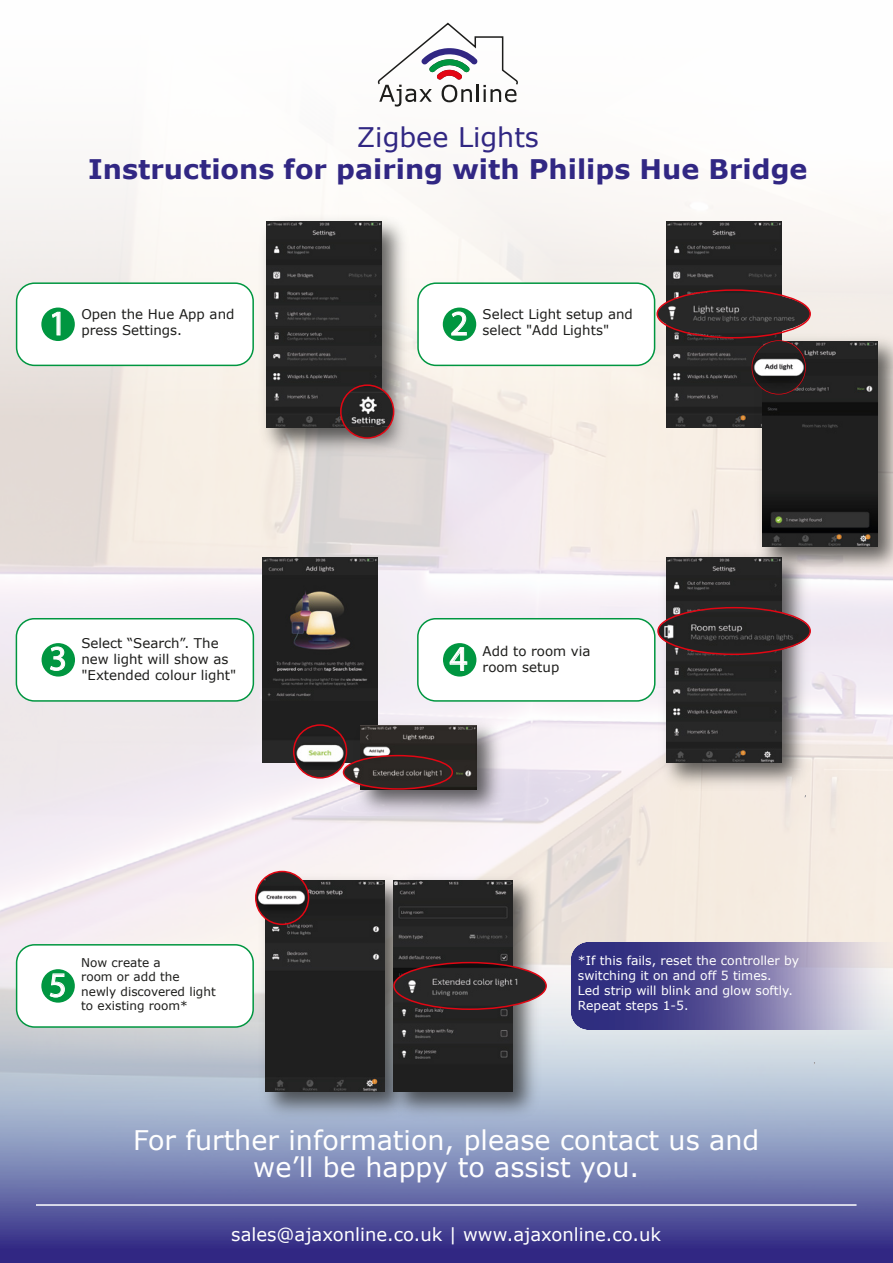
<style>
.page{position:relative;width:893px;height:1263px;background:#fff}
.page>*{position:absolute;margin:0;border:0;box-sizing:border-box;transform-origin:0 0}
.t1{font:34.95px "Myriad Pro";color:#fff}
.t2{font:27px/27px "Verdana";color:#fff;text-align:center}
.t3{font:700 27px "Verdana";color:#312783}
.t4{font:27px "Verdana";color:#312783}
.t5{font:18px "Verdana";color:#fff}
.t6{font:13.35px/16px "Verdana";color:#1d1d1b}
.t7{font:12.45px/14.9px "Verdana";color:#fff}
.t8{font:12px/14.4px "Verdana";color:#1d1d1b}
</style>
<div class="page">
<img style="left:0;top:417px;width:893px;height:533px">
<svg style="left:0;top:950px;width:893px;height:313px;background:#838ab7"></svg>
<div style="left:0;top:0;width:893px;height:417px;background:linear-gradient(to bottom,#fff,#eee7e0)"></div>
<hr style="left:36px;top:1204px;width:820px;height:2px;background:#fff">
<svg style="left:376px;top:22px;width:141px;height:85px"></svg>
<div style="left:418px;top:283px;width:237px;height:82px;background:#fff;border-radius:18px"></div>
<div style="left:417px;top:282px;width:238px;height:84px;border:2px solid #009640;border-radius:18px"></div>
<div style="left:443px;top:308px;width:33px;height:33px;background:#009640;border-radius:50%"></div>
<svg style="left:451px;top:312px;width:16px;height:23px"></svg>
<div style="left:17px;top:283px;width:236px;height:82px;background:#fff;border-radius:18px"></div>
<div style="left:16px;top:282px;width:238px;height:84px;border:2px solid #009640;border-radius:18px"></div>
<div style="left:41px;top:308px;width:34px;height:33px;background:#009640;border-radius:50%"></div>
<svg style="left:52px;top:312px;width:8px;height:23px"></svg>
<div style="left:16px;top:619px;width:237px;height:82px;background:#fff;border-radius:18px"></div>
<div style="left:16px;top:618px;width:238px;height:84px;border:2px solid #009640;border-radius:18px"></div>
<div style="left:42px;top:643px;width:33px;height:33px;background:#009640;border-radius:50%"></div>
<svg style="left:50px;top:647px;width:15px;height:24px"></svg>
<div style="left:418px;top:619px;width:237px;height:82px;background:#fff;border-radius:18px"></div>
<div style="left:417px;top:618px;width:238px;height:84px;border:2px solid #009640;border-radius:18px"></div>
<div style="left:443px;top:643px;width:33px;height:33px;background:#009640;border-radius:50%"></div>
<svg style="left:450px;top:647px;width:17px;height:24px"></svg>
<img style="left:666px;top:221px;width:116px;height:206px">
<img style="left:750px;top:329px;width:143px;height:250px">
<img style="left:762px;top:341px;width:116px;height:206px">
<img style="left:262px;top:557px;width:116px;height:206px">
<img style="left:253px;top:210px;width:161px;height:251px">
<img style="left:266px;top:221px;width:116px;height:206px">
<div style="left:17px;top:945px;width:236px;height:82px;background:#fff;border-radius:18px"></div>
<div style="left:16px;top:944px;width:238px;height:84px;border:2px solid #009640;border-radius:18px"></div>
<div style="left:41px;top:969px;width:34px;height:34px;background:#009640;border-radius:50%"></div>
<svg style="left:50px;top:973px;width:15px;height:24px"></svg>
<img style="left:654px;top:545px;width:161px;height:250px">
<img style="left:666px;top:557px;width:116px;height:206px">
<img style="left:253px;top:869px;width:130px;height:256px">
<img style="left:266px;top:880px;width:117px;height:211px">
<img style="left:383px;top:869px;width:163px;height:256px">
<img style="left:394px;top:880px;width:119px;height:211px">
<img style="left:341px;top:385px;width:53px;height:42px">
<svg style="left:341px;top:427px;width:53px;height:11px"></svg>
<div style="left:340px;top:384px;width:54px;height:55px;border:2px solid #e30613;border-radius:50%"></div>
<img style="left:657px;top:291px;width:153px;height:45px">
<div style="left:656px;top:289px;width:155px;height:49px;border:2px solid #e30613;border-radius:50%"></div>
<img style="left:294px;top:725px;width:52px;height:45px">
<svg style="left:294px;top:770px;width:50px;height:8px"></svg>
<div style="left:293px;top:724px;width:54px;height:55px;border:2px solid #e30613;border-radius:50%"></div>
<div style="left:752px;top:340px;width:54px;height:55px;border:2px solid #e30613;border-radius:50%"></div>
<img style="left:658px;top:608px;width:152px;height:47px">
<div style="left:657px;top:607px;width:154px;height:48px;border:2px solid #e30613;border-radius:50%"></div>
<img style="left:256px;top:871px;width:53px;height:53px;border-radius:26px">
<div style="left:255px;top:871px;width:54px;height:54px;border:2px solid #e30613;border-radius:50%"></div>
<img style="left:394px;top:962px;width:152px;height:47px">
<div style="left:393px;top:962px;width:154px;height:48px;border:2px solid #e30613;border-radius:50%"></div>
<svg style="left:571px;top:942px;width:322px;height:88px;background:#7773a7"></svg>
<img style="left:752px;top:341px;width:53px;height:53px;border-radius:26px">
<img style="left:349px;top:713px;width:161px;height:109px">
<img style="left:361px;top:725px;width:115px;height:64px">
<img style="left:344px;top:756px;width:108px;height:33px">
<div style="left:343px;top:755px;width:110px;height:35px;border:2px solid #e30613;border-radius:50%"></div>
<h2 class="t4" style="left:357px;top:127px;width:184px">Zigbee Lights</h2>
<h2 class="t3" style="left:88px;top:158px;width:721px">Instructions for pairing with Philips Hue Bridge</h2>
<h1 class="t1" style="left:49px;top:302px;width:19px">1</h1>
<p class="t6" style="left:81px;top:307px;width:155px">Open the Hue App and</p>
<p class="t6" style="left:81px;top:323px;width:102px">press Settings.</p>
<h1 class="t1" style="left:450px;top:303px;width:19px">2</h1>
<p class="t6" style="left:483px;top:307px;width:152px">Select Light setup and select "Add Lights"</p>
<p class="t6" style="left:81px;top:636px;width:156px">Select “Search”. The new light will show as "Extended colour light"</p>
<h1 class="t1" style="left:49px;top:637px;width:19px">3</h1>
<p class="t6" style="left:483px;top:644px;width:109px">Add to room via</p>
<h1 class="t1" style="left:450px;top:638px;width:19px">4</h1>
<p class="t6" style="left:483px;top:660px;width:78px">room setup</p>
<h1 class="t1" style="left:49px;top:964px;width:19px">5</h1>
<p class="t8" style="left:81px;top:956px;width:136px">Now create a<br>room or add the newly discovered light to existing room*</p>
<p class="t7" style="left:578px;top:954px;width:223px">*If this fails, reset the controller by switching it on and off 5 times.<br>Led strip will blink and glow softly.<br>Repeat steps 1-5.</p>
<h2 class="t2" style="left:133px;top:1129px;width:628px">For further information, please contact us and we’ll be happy to assist you.</h2>
<h3 class="t5" style="left:231px;top:1227px;width:431px">sales@ajaxonline.co.uk | www.ajaxonline.co.uk</h3>
</div>
